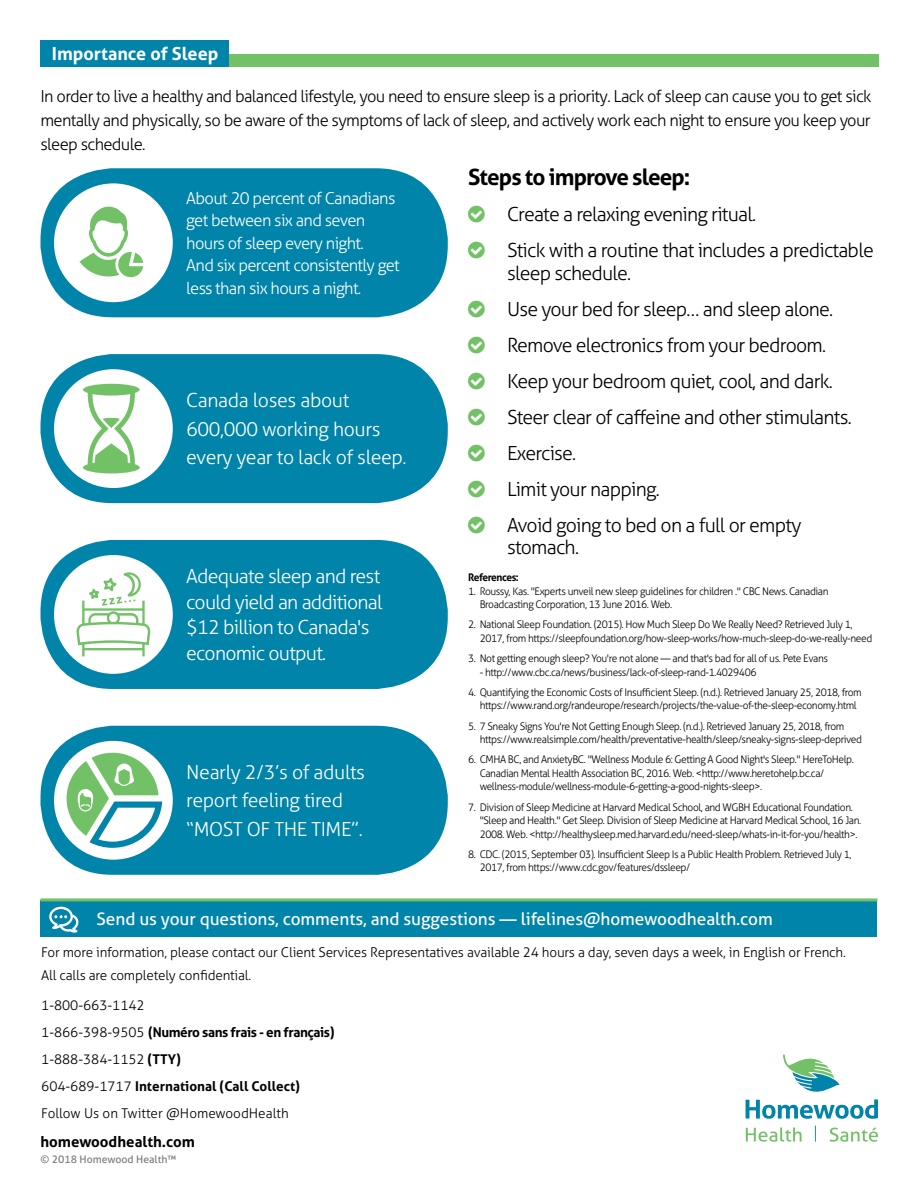
<style>
.page{position:relative;width:918px;height:1188px;background:#fff}
.page>*{position:absolute;margin:0;border:0;box-sizing:border-box;transform-origin:0 0}
.t1{font:700 22.5px "Aller";letter-spacing:-.04em;color:#000}
.t2{font:300 19.5px/36px "Aller";letter-spacing:-.04em;color:#000}
.t3{font:300 19.5px/28.5px "Aller";letter-spacing:-.03em;color:#fff}
.t4{font:700 18px "Aller";color:#fff}
.t5{font:17.25px "Aller";letter-spacing:-.005em;color:#fff}
.t6{font:300 16.5px/24px "Aller";letter-spacing:-.04em;color:#000;text-align:justify}
.t7{font:300 16.5px/22.5px "Aller";letter-spacing:-.04em;color:#fff}
.t8{font:700 15px "Aller";color:#000}
.t9{font:300 13.5px/27px "Aller";letter-spacing:-.015em;color:#000}
.t10{font:300 10.5px/13.5px "Aller";letter-spacing:-.04em;color:#000}
.t11{font:10.5px "Aller";color:#797a7d}
.t12{font:700 10.5px "Aller";letter-spacing:-.04em;color:#000}
.s1{font-weight:700}
</style>
<div class="page">
<svg style="left:746px;top:1054px;width:132px;height:65px"></svg>
<svg style="left:746px;top:1127px;width:56px;height:15px"></svg>
<svg style="left:830px;top:1128px;width:48px;height:14px"></svg>
<svg style="left:815px;top:1126px;width:1px;height:16px"></svg>
<div style="left:52px;top:54px;width:827px;height:13px;background:#73c167"></div>
<div style="left:40px;top:40px;width:190px;height:27px;background:#0084a9"></div>
<div style="left:40px;top:168px;width:408px;height:149px;background:#0084a9;border-radius:72px"></div>
<div style="left:54px;top:183px;width:119px;height:119px;background:#fff;border-radius:50%"></div>
<div style="left:40px;top:540px;width:408px;height:149px;background:#0084a9;border-radius:72px"></div>
<div style="left:40px;top:354px;width:408px;height:149px;background:#0084a9;border-radius:72px"></div>
<div style="left:54px;top:369px;width:119px;height:119px;background:#fff;border-radius:50%"></div>
<div style="left:40px;top:726px;width:408px;height:149px;background:#0084a9;border-radius:72px"></div>
<div style="left:54px;top:741px;width:119px;height:119px;background:#fff;border-radius:50%"></div>
<svg style="left:83px;top:384px;width:57px;height:89px"></svg>
<div style="left:54px;top:555px;width:119px;height:119px;background:#fff;border-radius:50%"></div>
<svg style="left:76px;top:572px;width:75px;height:84px"></svg>
<svg style="left:67px;top:753px;width:95px;height:95px"></svg>
<svg style="left:80px;top:207px;width:63px;height:71px"></svg>
<div style="left:40px;top:901px;width:838px;height:36px;background:#0084a9"></div>
<hr style="left:40px;top:898px;width:838px;height:3px;background:#73c167">
<svg style="left:49px;top:907px;width:30px;height:26px"></svg>
<h3 class="t4" style="left:52px;top:42px;width:168px">Importance of Sleep</h3>
<p class="t6" style="left:40px;top:85px;width:833px">In order to live a healthy and balanced lifestyle, you need to ensure sleep is a priority. Lack of sleep can cause you to get sick mentally and physically, so be aware of the symptoms of lack of sleep, and actively work each night to ensure you keep your sleep schedule.</p>
<h1 class="t1" style="left:468px;top:163px;width:224px">Steps to improve sleep:</h1>
<h2 class="t2" style="left:507px;top:196px;width:368px">Create a relaxing evening ritual.<br>Stick with a routine that includes a predictable</h2>
<p class="t2" style="left:507px;top:255px;width:346px">sleep schedule.<br>Use your bed for sleep… and sleep alone.<br>Remove electronics from your bedroom.<br>Keep your bedroom quiet, cool, and dark.<br>Steer clear of caffeine and other stimulants.<br>Exercise.<br>Limit your napping.<br>Avoid going to bed on a full or empty</p>
<h2 class="t2" style="left:507px;top:529px;width:73px">stomach.</h2>
<p class="t12" style="left:468px;top:571px;width:52px">References:</p>
<p class="t10" style="left:480px;top:584px;width:350px;text-indent:-12px">1. Roussy, Kas. "Experts unveil new sleep guidelines for children ." CBC News. Canadian<br>Broadcasting Corporation, 13 June 2016. Web.</p>
<p class="t10" style="left:480px;top:618px;width:394px;text-indent:-12px">2. National Sleep Foundation. (2015). How Much Sleep Do We Really Need? Retrieved July 1,<br>2017, from https://sleepfoundation.org/how-sleep-works/how-much-sleep-do-we-really-need</p>
<p class="t10" style="left:468px;top:652px;width:362px">3. Not getting enough sleep? You're not alone — and that's bad for all of us. Pete Evans</p>
<p class="t10" style="left:480px;top:665px;width:278px">- http://www.cbc.ca/news/business/lack-of-sleep-rand-1.4029406</p>
<p class="t10" style="left:480px;top:685px;width:384px;text-indent:-12px">4. Quantifying the Economic Costs of Insufficient Sleep. (n.d.). Retrieved January 25, 2018, from https://www.rand.org/randeurope/research/projects/the-value-of-the-sleep-economy.html</p>
<p class="t10" style="left:480px;top:719px;width:384px;text-indent:-12px">5. 7 Sneaky Signs You're Not Getting Enough Sleep. (n.d.). Retrieved January 25, 2018, from https://www.realsimple.com/health/preventative-health/sleep/sneaky-signs-sleep-deprived</p>
<p class="t10" style="left:480px;top:753px;width:376px;text-indent:-12px">6. CMHA BC, and AnxietyBC. "Wellness Module 6: Getting A Good Night's Sleep." HereToHelp.<br>Canadian Mental Health Association BC, 2016. Web. &lt;http://www.heretohelp.bc.ca/ wellness-module/wellness-module-6-getting-a-good-nights-sleep&gt;.</p>
<p class="t10" style="left:480px;top:800px;width:383px;text-indent:-12px">7. Division of Sleep Medicine at Harvard Medical School, and WGBH Educational Foundation. "Sleep and Health." Get Sleep. Division of Sleep Medicine at Harvard Medical School, 16 Jan.<br>2008. Web. &lt;http://healthysleep.med.harvard.edu/need-sleep/whats-in-it-for-you/health&gt;.</p>
<p class="t10" style="left:480px;top:847px;width:374px;text-indent:-12px">8. CDC. (2015, September 03). Insufficient Sleep Is a Public Health Problem. Retrieved July 1,<br>2017, from https://www.cdc.gov/features/dssleep/</p>
<h3 class="t7" style="left:186px;top:187px;width:215px">About 20 percent of Canadians get between six and seven hours of sleep every night.<br>And six percent consistently get less than six hours a night.</h3>
<h2 class="t3" style="left:186px;top:386px;width:222px">Canada loses about<br>600,000 working hours every year to lack of sleep.</h2>
<h2 class="t3" style="left:186px;top:564px;width:198px;line-height:25.5px">Adequate sleep and rest could yield an additional $12 billion to Canada's economic output.</h2>
<h2 class="t3" style="left:186px;top:758px;width:180px">Nearly 2/3’s of adults report feeling tired “MOST OF THE TIME”.</h2>
<h3 class="t5" style="left:97px;top:909px;width:678px">Send us your questions, comments, and suggestions — lifelines@homewoodhealth.com</h3>
<p class="t9" style="left:41px;top:941px;width:806px;line-height:22.5px">For more information, please contact our Client Services Representatives available 24 hours a day, seven days a week, in English or French.<br>All calls are completely confidential.</p>
<p class="t9" style="left:41px;top:991px;width:295px">1-800-663-1142<br>1-866-398-9505 <span class="s1">(Numéro sans frais - en français)<br></span>1-888-384-1152 <span class="s1">(TTY)<br></span>604-689-1717 <span class="s1">International (Call Collect)<br></span>Follow Us on Twitter @HomewoodHealth</p>
<h3 class="t8" style="left:40px;top:1132px;width:156px">homewoodhealth.com</h3>
<p class="t11" style="left:40px;top:1153px;width:137px">© 2018 Homewood Health™</p>
</div>
